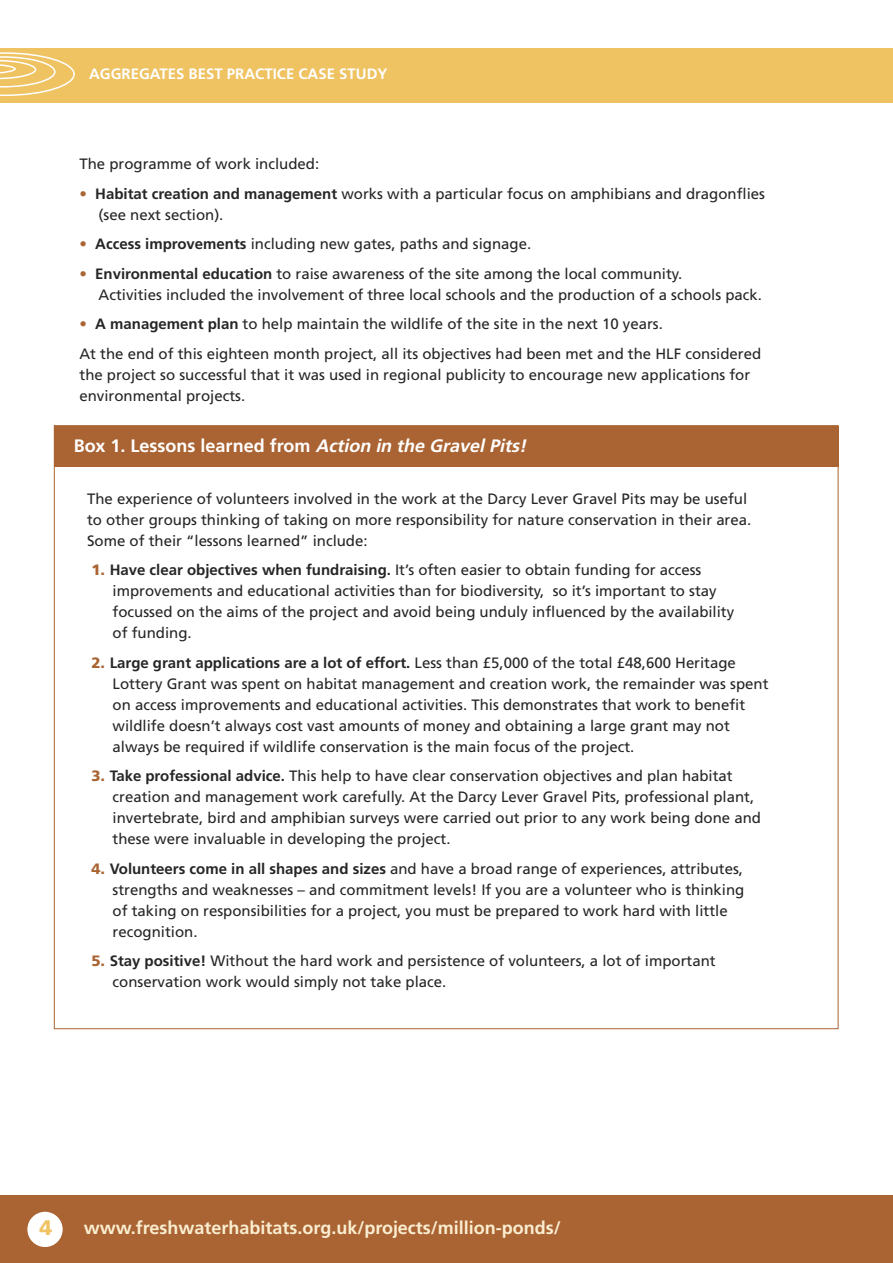
<style>
.page{position:relative;width:893px;height:1263px;background:#fff}
.page>*{position:absolute;margin:0;border:0;box-sizing:border-box;transform-origin:0 0}
.t1{font:900 21px "Frutiger";color:#efc262}
.t2{font:700 18px "Frutiger";color:#faedd0}
.t3{font:700 18px "Frutiger";color:#fff}
.t4{font:15px/21px "Frutiger";color:#272627}
.t5{font:700 15px "Frutiger";color:#fff}
.s1{color:#aa6433}
.s2{font-weight:700}
.s3{font-style:italic}
.s4{font-weight:900;color:#aa6433}
</style>
<div class="page">
<div style="left:0;top:48px;width:893px;height:55px;background:#efc262"></div>
<svg style="left:0;top:52px;width:75px;height:44px"></svg>
<div style="left:0;top:1195px;width:893px;height:68px;background:#aa6433"></div>
<div style="left:27px;top:1212px;width:36px;height:35px;background:#fff;border-radius:50%"></div>
<div style="left:54px;top:426px;width:785px;height:40px;background:#aa6433"></div>
<p class="t5" style="left:89px;top:68px;width:300px">AGGREGATES BEST PRACTICE CASE STUDY</p>
<p class="t4" style="left:79px;top:155px;width:241px">The programme of work included:</p>
<p class="t4" style="left:99px;top:184px;width:668px;text-indent:-19px"><span class="s1">•</span> <span class="s2">Habitat creation and management</span> works with a particular focus on amphibians and dragonflies (see next section).</p>
<p class="t4" style="left:79px;top:235px;width:453px"><span class="s1">•</span> <span class="s2">Access improvements</span> including new gates, paths and signage.</p>
<p class="t4" style="left:99px;top:264px;width:665px;text-indent:-19px"><span class="s1">•</span> <span class="s2">Environmental education</span> to raise awareness of the site among the local community.<br>Activities included the involvement of three local schools and the production of a schools pack.</p>
<p class="t4" style="left:79px;top:310px;width:683px;line-height:29.5px"><span class="s1">•</span> <span class="s2">A management plan</span> to help maintain the wildlife of the site in the next 10 years.<br>At the end of this eighteen month project, all its objectives had been met and the HLF considered</p>
<p class="t4" style="left:79px;top:365px;width:672px">the project so successful that it was used in regional publicity to encourage new applications for environmental projects.</p>
<p class="t3" style="left:74px;top:438px;width:458px">Box 1. Lessons learned from <span class="s3">ActionintheGravelPits!</span></p>
<p class="t4" style="left:87px;top:489px;width:666px">The experience of volunteers involved in the work at the Darcy Lever Gravel Pits may be useful to other groups thinking of taking on more responsibility for nature conservation in their area.<br>Some of their “lessons learned” include:</p>
<p class="t4" style="left:113px;top:560px;width:623px;text-indent:-21px"><span class="s4">1.</span> <span class="s2">Have clear objectives when fundraising.</span> It’s often easier to obtain funding for access improvements and educational activities than for biodiversity, so it’s important to stay focussed on the aims of the project and avoid being unduly influenced by the availability of funding.</p>
<p class="t4" style="left:113px;top:653px;width:657px;text-indent:-21px"><span class="s4">2.</span> <span class="s2">Large grant applications are a lot of effort.</span> Less than £5,000 of the total £48,600 Heritage Lottery Grant was spent on habitat management and creation work, the remainder was spent on access improvements and educational activities. This demonstrates that work to benefit wildlife doesn’t always cost vast amounts of money and obtaining a large grant may not always be required if wildlife conservation is the main focus of the project.</p>
<p class="t4" style="left:113px;top:766px;width:650px;text-indent:-21px"><span class="s4">3.</span> <span class="s2">Take professional advice.</span> This help to have clear conservation objectives and plan habitat creation and management work carefully. At the Darcy Lever Gravel Pits, professional plant, invertebrate, bird and amphibian surveys were carried out prior to any work being done and these were invaluable in developing the project.</p>
<p class="t4" style="left:113px;top:859px;width:633px;text-indent:-21px"><span class="s4">4.</span> <span class="s2">Volunteers come in all shapes and sizes</span> and have a broad range of experiences, attributes, strengths and weaknesses – and commitment levels! If you are a volunteer who is thinking of taking on responsibilities for a project, you must be prepared to work hard with little recognition.</p>
<p class="t4" style="left:113px;top:951px;width:604px;text-indent:-21px"><span class="s4">5.</span> <span class="s2">Stay positive!</span> Without the hard work and persistence of volunteers, a lot of important conservation work would simply not take place.</p>
<h1 class="t1" style="left:39px;top:1219px;width:14px">4</h1>
<p class="t2" style="left:84px;top:1221px;width:478px">www.freshwaterhabitats.org.uk/projects/million-ponds/</p>
</div>
